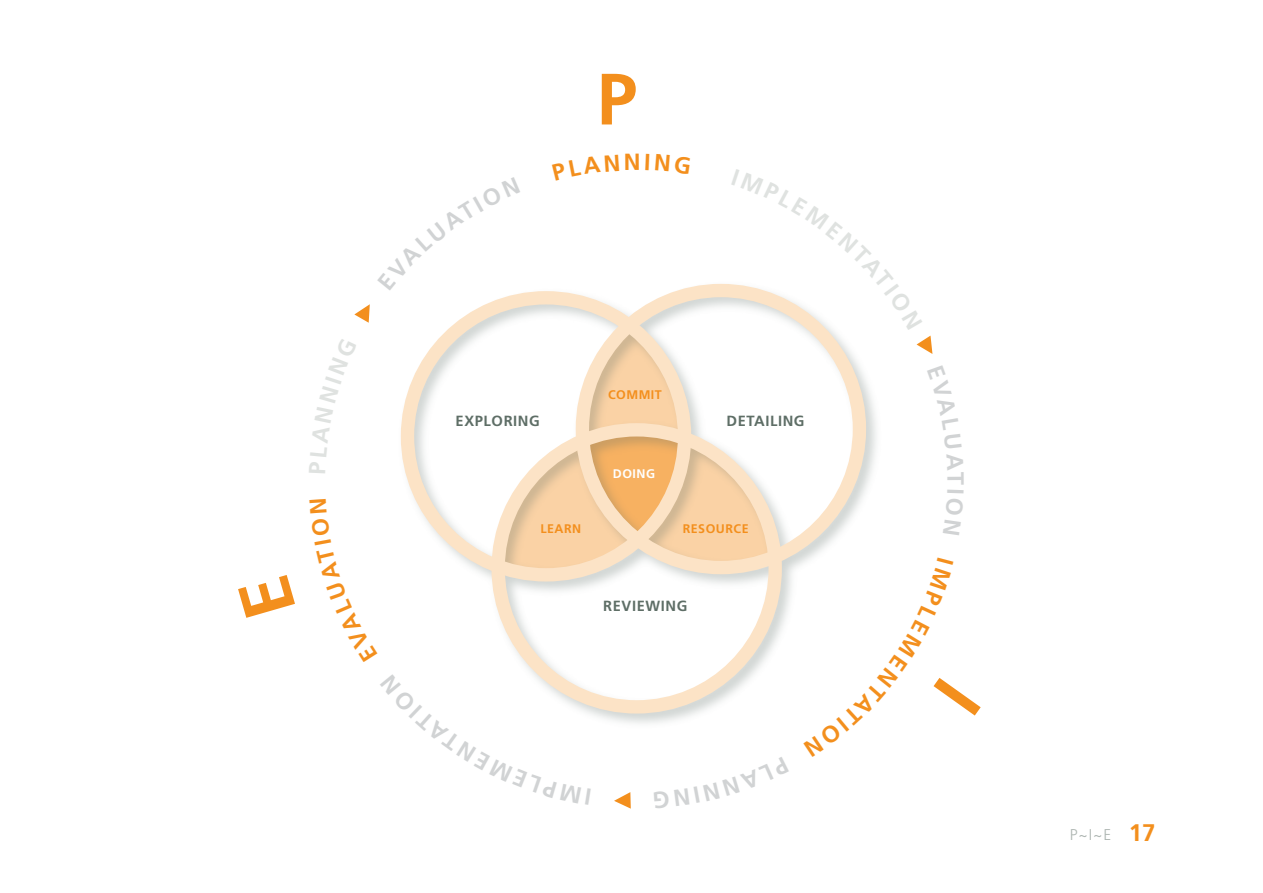
<style>
.page{position:relative;width:1263px;height:893px;background:#fff}
.page>*{position:absolute;margin:0;border:0;box-sizing:border-box;transform-origin:0 0}
.t1{font:700 72.6px "Frutiger";color:#f38f1d}
.t2{font:700 23.25px "Frutiger";color:#f38f1d}
.t3{font:700 23.25px "Frutiger";color:#d1d3d4}
.t4{font:300 15.6px "Frutiger";color:#aeb6b2}
.t5{font:700 14.7px "Frutiger";letter-spacing:.04em;color:#5e6e66}
.t6{font:700 12.45px "Frutiger";letter-spacing:.04em;color:#f38f1d}
.t7{font:700 12.45px "Frutiger";color:#fff}
.s1{font-weight:700;font-size:24px;color:#f38f1d}
</style>
<div class="page">
<svg style="left:354px;top:283px;width:579px;height:526px"></svg>
<h1 class="t1" style="left:597px;top:57px;width:35px">P</h1>
<h2 class="t2" style="left:624px;top:148px;width:19px">N</h2>
<p class="t6" style="left:608px;top:388px;width:55px">COMM IT</p>
<p class="t5" style="left:456px;top:412px;width:84px">EXPLORING</p>
<p class="t5" style="left:726px;top:412px;width:78px">DETAILING</p>
<p class="t7" style="left:613px;top:466px;width:42px">DOING</p>
<p class="t6" style="left:540px;top:521px;width:42px">LEARN</p>
<p class="t6" style="left:683px;top:521px;width:66px">RESOURCE</p>
<p class="t5" style="left:603px;top:597px;width:84px">REVIEWING</p>
<h2 class="t3" style="left:969px;top:472px;width:15px;rotate:90deg">T</h2>
<p class="t4" style="left:1070px;top:826px;width:72px">P~i~e <span class="s1">17</span></p>
</div>
